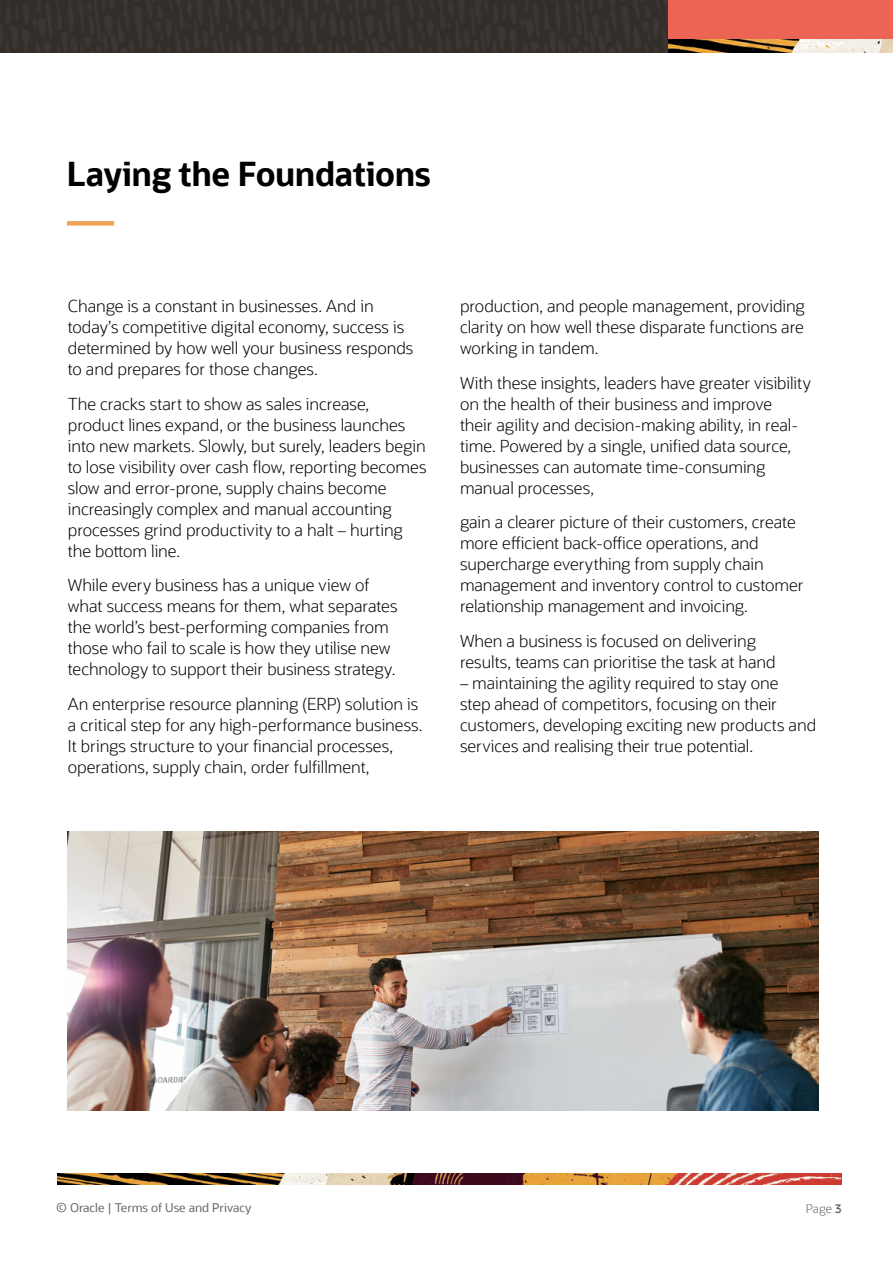
<style>
.page{position:relative;width:893px;height:1263px;background:#fff}
.page>*{position:absolute;margin:0;border:0;box-sizing:border-box;transform-origin:0 0}
.t1{font:700 33px "Oracle Sans";letter-spacing:-.015em;color:#000}
.t2{font:300 16.5px/21px "Oracle Sans";letter-spacing:-.005em;color:#000}
.t3{font:12px "Oracle Sans";color:#666}
.t4{font:300 12px "Oracle Sans";color:#666}
.s1{font-weight:600}
</style>
<div class="page">
<img style="left:57px;top:1174px;width:784px;height:10px">
<img style="left:0;top:0;width:669px;height:52px">
<div style="left:669px;top:0;width:224px;height:50px;background:#ec6554"></div>
<img style="left:669px;top:39px;width:224px;height:13px">
<div style="left:67px;top:221px;width:47px;height:5px;background:#eea357"></div>
<img style="left:68px;top:832px;width:750px;height:278px">
<h1 class="t1" style="left:67px;top:153px;width:365px">Laying the Foundations</h1>
<p class="t2" style="left:68px;top:296px;width:347px">Change is a constant in businesses. And in today’s competitive digital economy, success is determined by how well your business responds to and prepares for those changes.</p>
<p class="t2" style="left:68px;top:393px;width:360px">The cracks start to show as sales increase, product lines expand, or the business launches into new markets. Slowly, but surely, leaders begin to lose visibility over cash flow, reporting becomes slow and error-prone, supply chains become increasingly complex and manual accounting processes grind productivity to a halt – hurting the bottom line.</p>
<p class="t2" style="left:68px;top:575px;width:331px">While every business has a unique view of what success means for them, what separates the world’s best-performing companies from those who fail to scale is how they utilise new technology to support their business strategy.</p>
<p class="t2" style="left:68px;top:693px;width:356px">An enterprise resource planning (ERP) solution is a critical step for any high-performance business.<br>It brings structure to your financial processes, operations, supply chain, order fulfillment,</p>
<p class="t2" style="left:460px;top:296px;width:346px;text-align:justify">production, and people management, providing clarity on how well these disparate functions are working in tandem.</p>
<p class="t2" style="left:460px;top:372px;width:352px">With these insights, leaders have greater visibility on the health of their business and improve<br>their agility and decision-making ability, in real&shy;time. Powered by a single, unified data source, businesses can automate time-consuming manual processes,</p>
<p class="t2" style="left:460px;top:512px;width:345px">gain a clearer picture of their customers, create more efficient back-office operations, and supercharge everything from supply chain management and inventory control to customer relationship management and invoicing.</p>
<p class="t2" style="left:460px;top:630px;width:317px">When a business is focused on delivering results, teams can prioritise the task at hand</p>
<p class="t2" style="left:460px;top:672px;width:358px">– maintaining the agility required to stay one<br>step ahead of competitors, focusing on their customers, developing exciting new products and services and realising their true potential.</p>
<p class="t3" style="left:56px;top:1200px;width:197px">© Oracle | Terms of Use and Privacy</p>
<p class="t4" style="left:806px;top:1202px;width:37px">Page <span class="s1">3</span></p>
</div>
